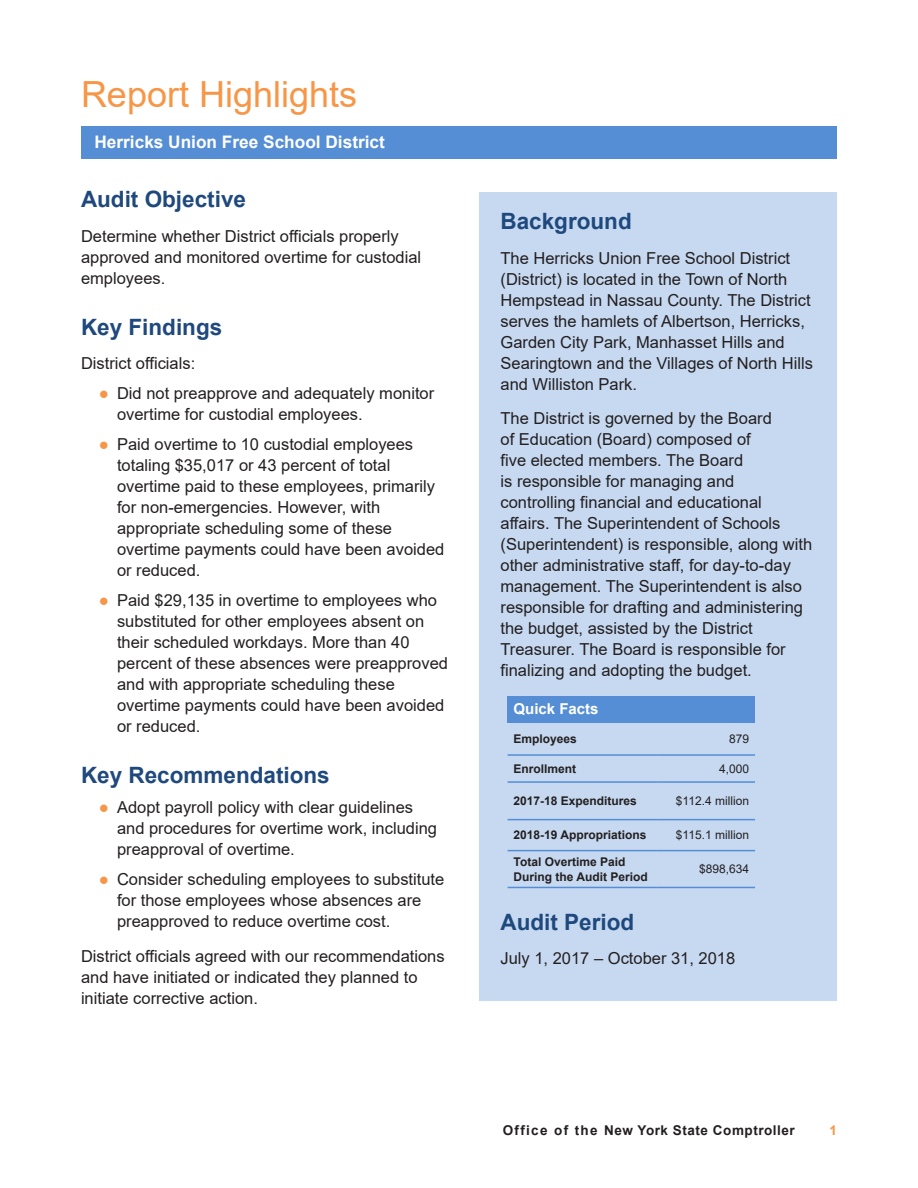
<style>
.page{position:relative;width:918px;height:1188px;background:#fff}
.page>*{position:absolute;margin:0;border:0;box-sizing:border-box;transform-origin:0 0}
.Section_Heads{font:36px "Arial";color:#f79646}
._2_Subheads{font:700 22.5px "Arial";color:#1f497d}
.t1{font:700 17.25px "Arial";color:#fff}
.Body_Text{font:16.5px/21px "Arial";color:#231f20}
.Footnotes{font:700 15px "Arial";color:#fff}
.t2{font:700 13.5px "Arial";letter-spacing:.04em;color:#231f20}
.t3{font:700 13.5px "Arial";color:#f79646}
.Footnotes-2{font:700 12px/15px "Arial";color:#231f20}
.Footnotes-3{font:12px "Arial";color:#231f20}
.s1{color:#f79646}
</style>
<div class="page">
<hr style="left:81px;top:126px;width:756px;height:3px;background:#558ed5">
<div style="left:480px;top:192px;width:357px;height:808px;background:#c6d9f1"></div>
<div style="left:81px;top:128px;width:756px;height:31px;background:#558ed5"></div>
<div style="left:508px;top:696px;width:247px;height:27px;background:#558ed5"></div>
<hr style="left:508px;top:754px;width:150px;height:2px;background:#558ed5">
<hr style="left:658px;top:754px;width:97px;height:2px;background:#558ed5">
<hr style="left:508px;top:781px;width:150px;height:2px;background:#558ed5">
<hr style="left:658px;top:781px;width:97px;height:2px;background:#558ed5">
<hr style="left:508px;top:819px;width:150px;height:1px;background:#558ed5">
<hr style="left:658px;top:819px;width:97px;height:1px;background:#558ed5">
<hr style="left:508px;top:850px;width:150px;height:1px;background:#558ed5">
<hr style="left:658px;top:850px;width:97px;height:1px;background:#558ed5">
<hr style="left:508px;top:887px;width:150px;height:1px;background:#558ed5">
<hr style="left:658px;top:887px;width:97px;height:1px;background:#558ed5">
<p class="Section_Heads" style="left:81px;top:70px;width:278px">Report Highlights</p>
<p class="t1" style="left:94px;top:129px;width:292px">Herricks Union Free School District</p>
<p class="_2_Subheads" style="left:81px;top:184px;width:167px">Audit Objective</p>
<p class="Body_Text" style="left:81px;top:226px;width:342px">Determine whether District officials properly approved and monitored overtime for custodial employees.</p>
<p class="_2_Subheads" style="left:81px;top:311px;width:143px">Key Findings</p>
<p class="Body_Text" style="left:81px;top:353px;width:116px">District officials:</p>
<p class="Body_Text" style="left:117px;top:383px;width:319px;text-indent:-18px"><span class="s1">●</span> Did not preapprove and adequately monitor overtime for custodial employees.</p>
<p class="Body_Text" style="left:117px;top:434px;width:329px;text-indent:-18px"><span class="s1">●</span> Paid overtime to 10 custodial employees totaling $35,017 or 43 percent of total overtime paid to these employees, primarily for non-emergencies. However, with appropriate scheduling some of these overtime payments could have been avoided or reduced.</p>
<p class="Body_Text" style="left:117px;top:590px;width:333px;text-indent:-18px"><span class="s1">●</span> Paid $29,135 in overtime to employees who substituted for other employees absent on their scheduled workdays. More than 40 percent of these absences were preapproved and with appropriate scheduling these overtime payments could have been avoided or reduced.</p>
<p class="_2_Subheads" style="left:81px;top:760px;width:250px">Key Recommendations</p>
<p class="Body_Text" style="left:117px;top:797px;width:322px;text-indent:-18px"><span class="s1">●</span> Adopt payroll policy with clear guidelines and procedures for overtime work, including preapproval of overtime.</p>
<p class="Body_Text" style="left:117px;top:869px;width:329px;text-indent:-18px"><span class="s1">●</span> Consider scheduling employees to substitute for those employees whose absences are preapproved to reduce overtime cost.</p>
<p class="Body_Text" style="left:81px;top:946px;width:365px">District officials agreed with our recommendations and have initiated or indicated they planned to initiate corrective action.</p>
<p class="_2_Subheads" style="left:501px;top:206px;width:133px">Background</p>
<p class="Body_Text" style="left:501px;top:247px;width:314px">The Herricks Union Free School District (District) is located in the Town of North Hempstead in Nassau County. The District serves the hamlets of Albertson, Herricks, Garden City Park, Manhasset Hills and Searingtown and the Villages of North Hills and Williston Park.</p>
<p class="Body_Text" style="left:501px;top:408px;width:313px">The District is governed by the Board<br>of Education (Board) composed of<br>five elected members. The Board<br>is responsible for managing and controlling financial and educational affairs. The Superintendent of Schools (Superintendent) is responsible, along with other administrative staff, for day-to-day management. The Superintendent is also responsible for drafting and administering the budget, assisted by the District Treasurer. The Board is responsible for finalizing and adopting the budget.</p>
<p class="Footnotes" style="left:514px;top:699px;width:87px">Quick Facts</p>
<p class="Footnotes-2" style="left:514px;top:732px;width:65px">Employees</p>
<p class="Footnotes-3" style="left:729px;top:731px;width:22px">879</p>
<p class="Footnotes-2" style="left:514px;top:761px;width:64px">Enrollment</p>
<p class="Footnotes-3" style="left:719px;top:760px;width:32px">4,000</p>
<p class="Footnotes-2" style="left:514px;top:794px;width:125px">2017-18 Expenditures</p>
<p class="Footnotes-3" style="left:676px;top:793px;width:75px">$112.4 million</p>
<p class="Footnotes-2" style="left:514px;top:828px;width:134px">2018-19 Appropriations</p>
<p class="Footnotes-3" style="left:676px;top:827px;width:75px">$115.1 million</p>
<p class="Footnotes-2" style="left:514px;top:854px;width:136px">Total Overtime Paid<br>During the Audit Period</p>
<p class="Footnotes-3" style="left:699px;top:861px;width:52px">$898,634</p>
<p class="_2_Subheads" style="left:501px;top:906px;width:135px">Audit Period</p>
<p class="Body_Text" style="left:501px;top:948px;width:236px">July 1, 2017 – October 31, 2018</p>
<p class="t2" style="left:503px;top:1121px;width:294px">Office of the New York State Comptroller</p>
<p class="t3" style="left:829px;top:1121px;width:9px">1</p>
</div>
